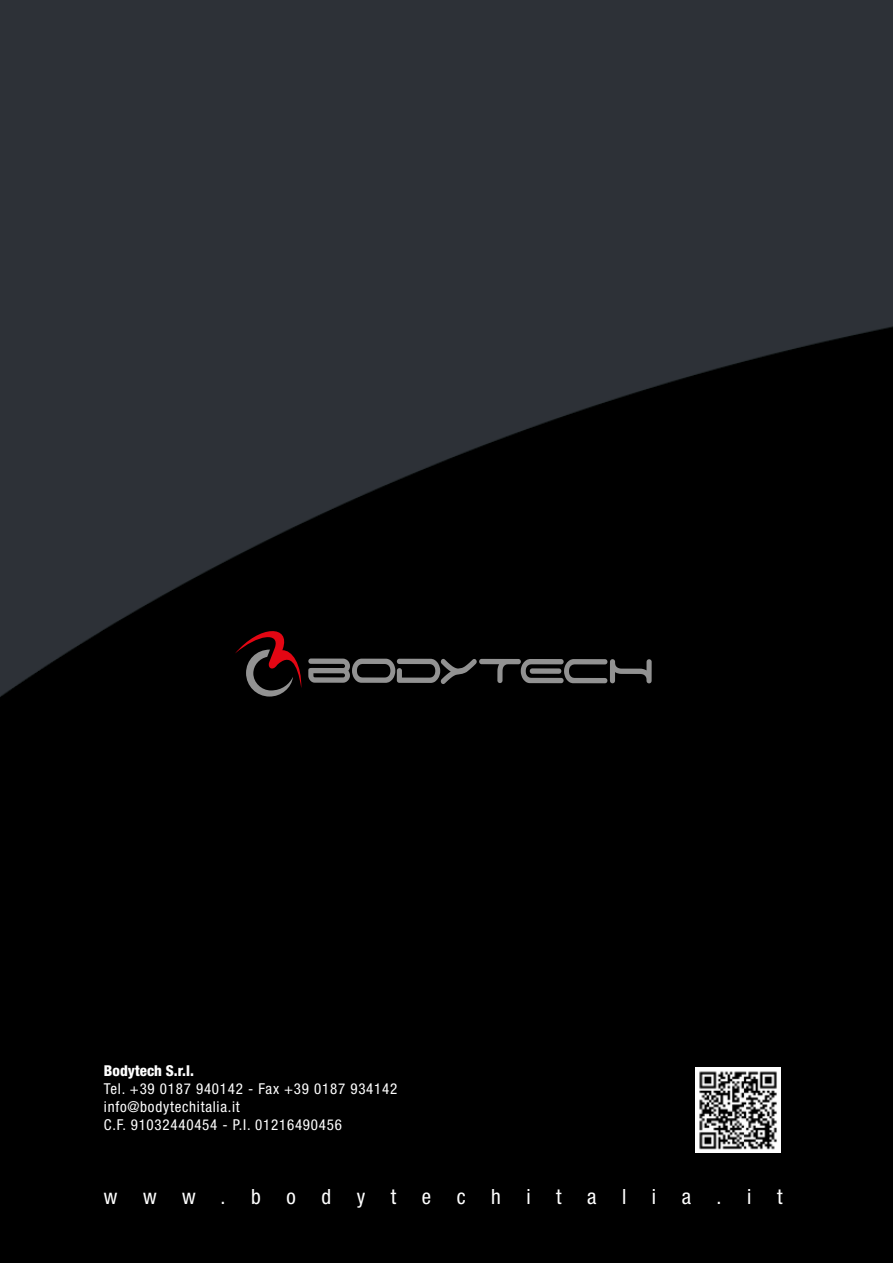
<style>
.page{position:relative;width:893px;height:1263px;background:#fff}
.page>*{position:absolute;margin:0;border:0;box-sizing:border-box;transform-origin:0 0}
.t1{font:condensed 21px "Helvetica Neue";letter-spacing:1.215em;color:#fff}
.t2{font:condensed 15px/18px "Helvetica Neue";letter-spacing:.05em;color:#fff}
.t3{font:800 condensed 15px "Helvetica Neue";color:#fff}
</style>
<div class="page">
<img style="left:0;top:0;width:893px;height:1263px">
<img style="left:696px;top:1067px;width:85px;height:85px">
<svg style="left:308px;top:658px;width:344px;height:26px;background:#3f3f3f"></svg>
<svg style="left:235px;top:624px;width:67px;height:72px;background:#2e1113"></svg>
<p class="t3" style="left:104px;top:1061px;width:92px">Bodytech S.r.l.</p>
<p class="t2" style="left:104px;top:1080px;width:295px">Tel. +39 0187 940142 - Fax +39 0187 934142 info@bodytechitalia.it<br>C.F. 91032440454 - P.I. 01216490456</p>
<h1 class="t1" style="left:104px;top:1185px;width:680px">www.bodytechitalia.it</h1>
</div>
